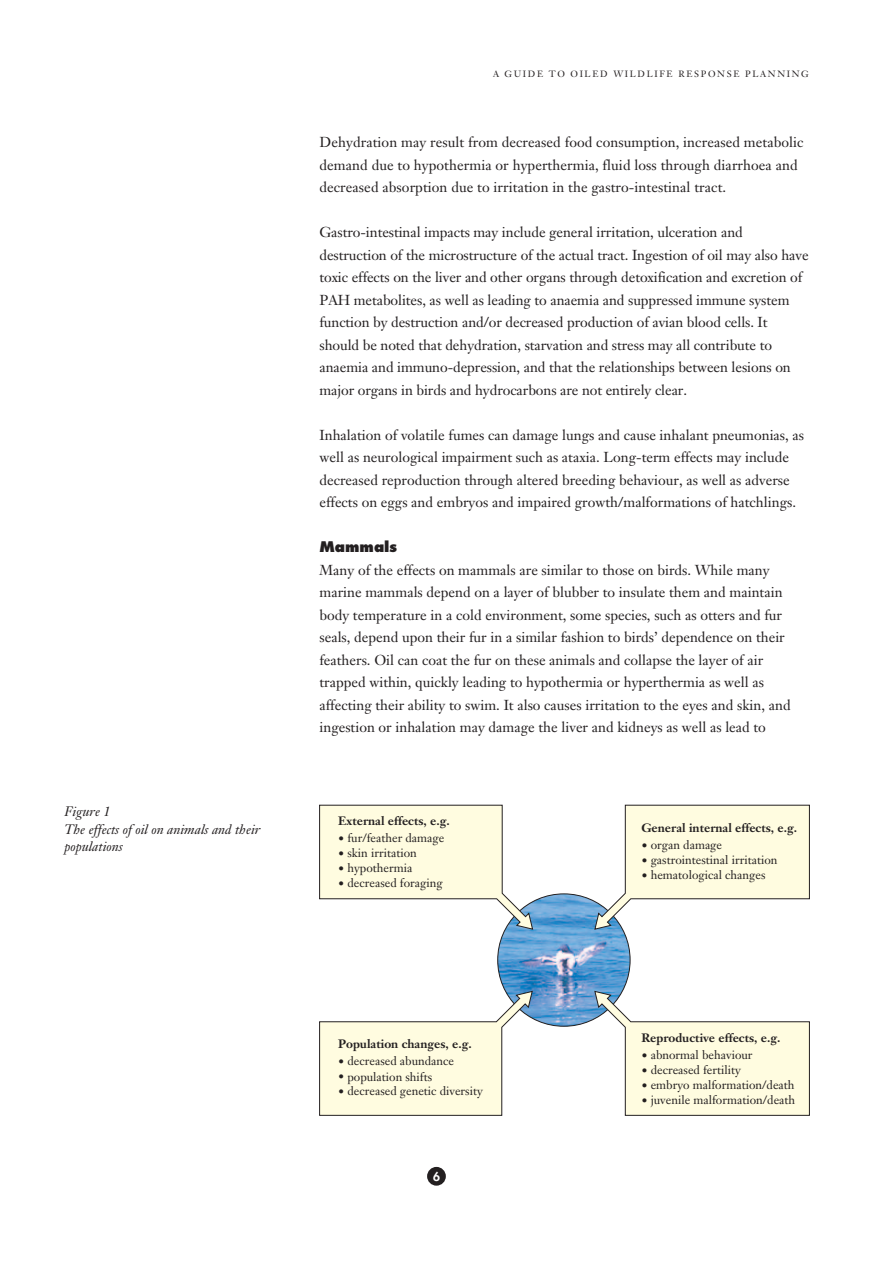
<style>
.page{position:relative;width:893px;height:1262px;background:#fff}
.page>*{position:absolute;margin:0;border:0;box-sizing:border-box;transform-origin:0 0}
.t1{font:14.25px/22.5px "Janson Text";color:#231f20}
.t2{font:800 14.25px "Futura";color:#231f20}
.t3{font:italic 13.5px/18.6px "Janson Text";color:#231f20}
.t4{font:12px "Janson Text";color:#231f20}
.t5{font:700 12px "Janson Text";color:#231f20}
.t6{font:800 12px "Futura";color:#fff}
.t7{font:9px "Janson Text";letter-spacing:.18em;color:#231f20}
</style>
<div class="page">
<div style="left:427px;top:1166px;width:19px;height:19px;background:#231f20;border-radius:50%"></div>
<img style="left:497px;top:894px;width:133px;height:132px;border-radius:50%">
<svg style="left:319px;top:804px;width:214px;height:126px"></svg>
<svg style="left:319px;top:990px;width:214px;height:126px"></svg>
<svg style="left:594px;top:804px;width:216px;height:126px"></svg>
<svg style="left:594px;top:990px;width:216px;height:126px"></svg>
<p class="t3" style="left:64px;top:803px;width:197px">Figure 1<br>The effects of oil on animals and their</p>
<p class="t3" style="left:64px;top:838px;width:60px">populations</p>
<p class="t7" style="left:493px;top:70px;width:317px">A GUIDE TO OILED WILDLIFE RESPONSE PLANNING</p>
<p class="t1" style="left:319px;top:132px;width:485px">Dehydration may result from decreased food consumption, increased metabolic demand due to hypothermia or hyperthermia, fluid loss through diarrhoea and decreased absorption due to irritation in the gastro-intestinal tract.</p>
<p class="t1" style="left:319px;top:222px;width:490px">Gastro-intestinal impacts may include general irritation, ulceration and destruction of the microstructure of the actual tract. Ingestion of oil may also have toxic effects on the liver and other organs through detoxification and excretion of PAH metabolites, as well as leading to anaemia and suppressed immune system function by destruction and/or decreased production of avian blood cells. It should be noted that dehydration, starvation and stress may all contribute to anaemia and immuno-depression, and that the relationships between lesions on major organs in birds and hydrocarbons are not entirely clear.</p>
<p class="t1" style="left:319px;top:425px;width:486px">Inhalation of volatile fumes can damage lungs and cause inhalant pneumonias, as well as neurological impairment such as ataxia. Long-term effects may include decreased reproduction through altered breeding behaviour, as well as adverse effects on eggs and embryos and impaired growth/malformations of hatchlings.</p>
<p class="t2" style="left:319px;top:541px;width:79px">Mammals</p>
<p class="t1" style="left:319px;top:560px;width:472px">Many of the effects on mammals are similar to those on birds. While many marine mammals depend on a layer of blubber to insulate them and maintain body temperature in a cold environment, some species, such as otters and fur seals, depend upon their fur in a similar fashion to birds’ dependence on their feathers. Oil can coat the fur on these animals and collapse the layer of air trapped within, quickly leading to hypothermia or hyperthermia as well as affecting their ability to swim. It also causes irritation to the eyes and skin, and ingestion or inhalation may damage the liver and kidneys as well as lead to</p>
<p class="t5" style="left:338px;top:816px;width:113px">External effects, e.g.</p>
<p class="t4" style="left:338px;top:833px;width:108px">• fur/feather damage</p>
<p class="t4" style="left:338px;top:848px;width:80px">• skin irritation</p>
<p class="t4" style="left:338px;top:863px;width:76px">• hypothermia</p>
<p class="t4" style="left:338px;top:878px;width:106px">• decreased foraging</p>
<p class="t5" style="left:338px;top:1039px;width:135px">Population changes, e.g.</p>
<p class="t4" style="left:338px;top:1056px;width:117px">• decreased abundance</p>
<p class="t4" style="left:338px;top:1072px;width:95px">• population shifts</p>
<p class="t4" style="left:338px;top:1086px;width:146px">• decreased genetic diversity</p>
<p class="t6" style="left:433px;top:1170px;width:8px">6</p>
<p class="t5" style="left:641px;top:822px;width:157px">General internal effects, e.g.</p>
<p class="t4" style="left:641px;top:839px;width:82px">• organ damage</p>
<p class="t4" style="left:641px;top:854px;width:137px">• gastrointestinal irritation</p>
<p class="t4" style="left:641px;top:869px;width:125px">• hematological changes</p>
<p class="t5" style="left:641px;top:1032px;width:141px">Reproductive effects, e.g.</p>
<p class="t4" style="left:641px;top:1050px;width:113px">• abnormal behaviour</p>
<p class="t4" style="left:641px;top:1065px;width:101px">• decreased fertility</p>
<p class="t4" style="left:641px;top:1080px;width:155px">• embryo malformation/death</p>
<p class="t4" style="left:641px;top:1095px;width:155px">• juvenile malformation/death</p>
</div>
